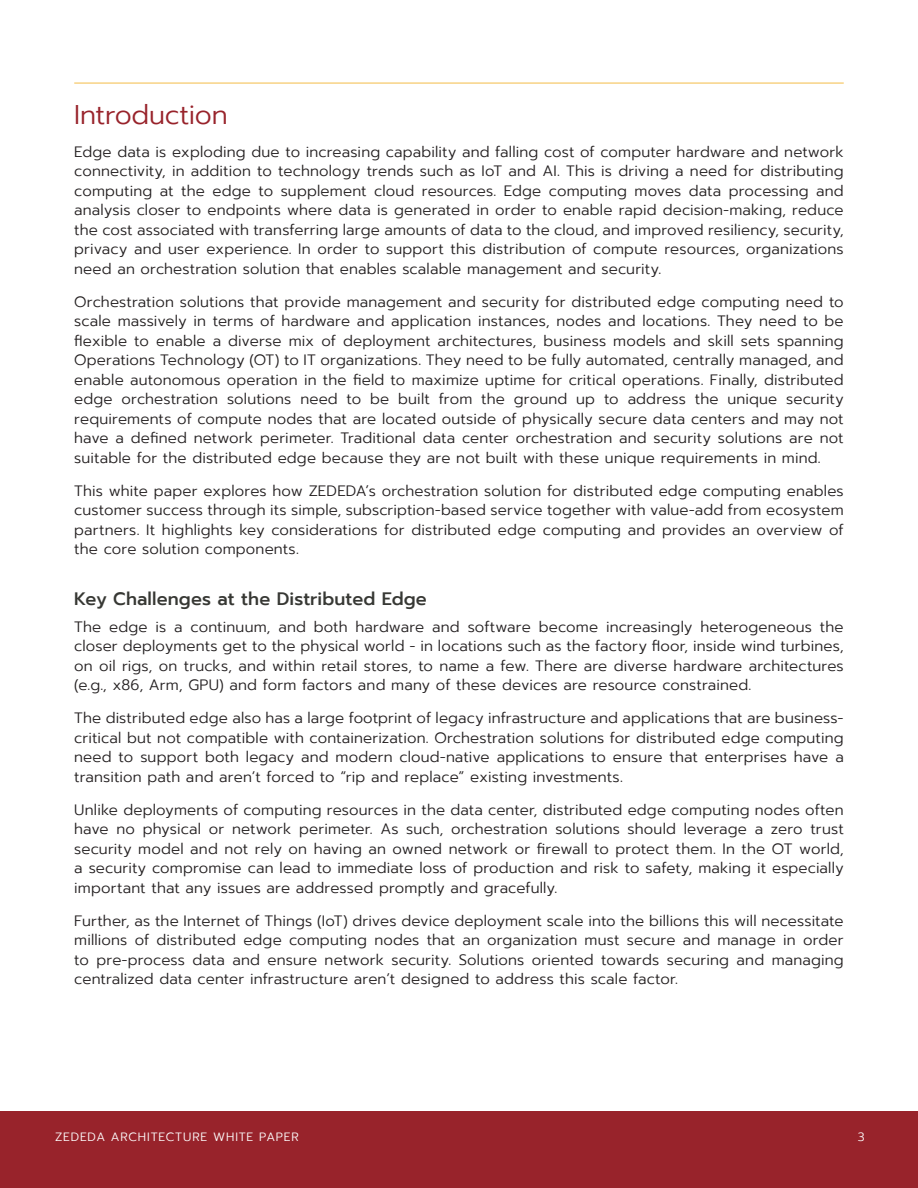
<style>
.page{position:relative;width:918px;height:1188px;background:#fff}
.page>*{position:absolute;margin:0;border:0;box-sizing:border-box;transform-origin:0 0}
.t1{font:300 27px "Prompt";letter-spacing:-.01em;color:#98232b}
.subheader{font:500 18px "Prompt";letter-spacing:.005em;color:#373834}
.body{font:300 15px/19.5px "Prompt";letter-spacing:.01em;color:#231f20;text-align:justify}
.t2{font:300 12px "Prompt";letter-spacing:.07em;color:#fff}
</style>
<div class="page">
<div style="left:0;top:1111px;width:918px;height:77px;background:#98232b"></div>
<hr style="left:74px;top:83px;width:770px;height:1px;background:#f4bc47">
<p class="t1" style="left:74px;top:96px;width:155px">Introduction</p>
<p class="body" style="left:74px;top:142px;width:771px">Edge data is exploding due to increasing capability and falling cost of computer hardware and network connectivity, in addition to technology trends such as IoT and AI. This is driving a need for distributing computing at the edge to supplement cloud resources. Edge computing moves data processing and analysis closer to endpoints where data is generated in order to enable rapid decision-making, reduce the cost associated with transferring large amounts of data to the cloud, and improved resiliency, security, privacy and user experience. In order to support this distribution of compute resources, organizations need an orchestration solution that enables scalable management and security.</p>
<p class="body" style="left:74px;top:292px;width:771px">Orchestration solutions that provide management and security for distributed edge computing need to scale massively in terms of hardware and application instances, nodes and locations. They need to be flexible to enable a diverse mix of deployment architectures, business models and skill sets spanning Operations Technology (OT) to IT organizations. They need to be fully automated, centrally managed, and enable autonomous operation in the field to maximize uptime for critical operations. Finally, distributed edge orchestration solutions need to be built from the ground up to address the unique security requirements of compute nodes that are located outside of physically secure data centers and may not have a defined network perimeter. Traditional data center orchestration and security solutions are not suitable for the distributed edge because they are not built with these unique requirements in mind.</p>
<p class="body" style="left:74px;top:481px;width:771px">This white paper explores how ZEDEDA’s orchestration solution for distributed edge computing enables customer success through its simple, subscription-based service together with value-add from ecosystem partners. It highlights key considerations for distributed edge computing and provides an overview of the core solution components.</p>
<p class="subheader" style="left:74px;top:586px;width:354px">Key Challenges at the Distributed Edge</p>
<p class="body" style="left:74px;top:617px;width:771px">The edge is a continuum, and both hardware and software become increasingly heterogeneous the closer deployments get to the physical world - in locations such as the factory floor, inside wind turbines, on oil rigs, on trucks, and within retail stores, to name a few. There are diverse hardware architectures (e.g., x86, Arm, GPU) and form factors and many of these devices are resource constrained.</p>
<p class="body" style="left:74px;top:708px;width:771px">The distributed edge also has a large footprint of legacy infrastructure and applications that are business&shy;critical but not compatible with containerization. Orchestration solutions for distributed edge computing need to support both legacy and modern cloud-native applications to ensure that enterprises have a transition path and aren’t forced to “rip and replace” existing investments.</p>
<p class="body" style="left:74px;top:800px;width:771px">Unlike deployments of computing resources in the data center, distributed edge computing nodes often have no physical or network perimeter. As such, orchestration solutions should leverage a zero trust security model and not rely on having an owned network or firewall to protect them. In the OT world, a security compromise can lead to immediate loss of production and risk to safety, making it especially important that any issues are addressed promptly and gracefully.</p>
<p class="body" style="left:74px;top:911px;width:771px">Further, as the Internet of Things (IoT) drives device deployment scale into the billions this will necessitate millions of distributed edge computing nodes that an organization must secure and manage in order to pre-process data and ensure network security. Solutions oriented towards securing and managing centralized data center infrastructure aren’t designed to address this scale factor.</p>
<p class="t2" style="left:55px;top:1128px;width:245px">ZEDEDA ARCHITECTURE WHITE PAPER</p>
<p class="t2" style="left:858px;top:1128px;width:8px">3</p>
</div>
